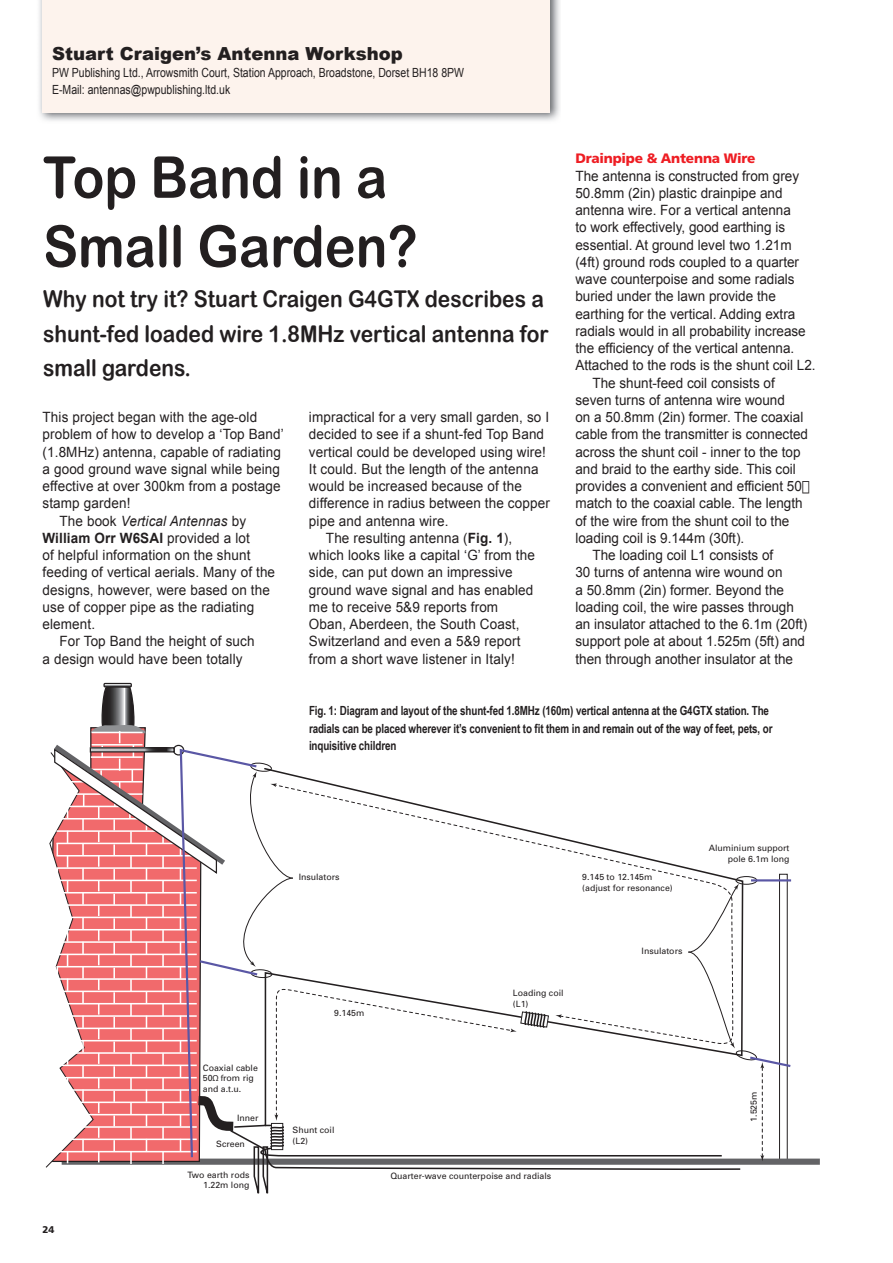
<style>
.page{position:relative;width:893px;height:1263px;background:#fff}
.page>*{position:absolute;margin:0;border:0;box-sizing:border-box;transform-origin:0 0}
.t1{font:57.75px/69px "Arial Rounded MT Bold";color:#231f20;scale:.91 1}
.t2{font:23.1px/34.5px "Arial Rounded MT Bold";color:#231f20;scale:.91 1}
.t3{font:900 18px "Arial";color:#231f20}
.t4{font:14.1px "Arial";color:#231f20;scale:.95 1}
.t5{font:700 14.1px "Arial";letter-spacing:.01em;color:#231f20;scale:.95 1}
.t6{font:italic 14.1px "Arial";letter-spacing:.01em;color:#231f20;scale:.95 1}
.t7{font:900 13.65px "Frutiger";letter-spacing:-.02em;color:#ee1d23}
.t8{font:700 12.6px/17.2px "Arial Narrow";letter-spacing:-.01em;color:#231f20;scale:.95 1}
.t9{font:12.6px/17.2px "Arial";color:#231f20;scale:.83 1}
.t10{font:900 9.75px "Frutiger";color:#231f20}
.t11{font:8.7px/10.5px "Univers";color:#231f20}
.s1{font-style:normal}
.s2{font-weight:400}
.s3{font-weight:700}
.s4{font-family:"Myriad Pro"}
</style>
<div class="page">
<img style="left:39px;top:0;width:521px;height:121px">
<div style="left:43px;top:0;width:507px;height:112px;background:#fdf3ed"></div>
<div style="left:62px;top:1158px;width:758px;height:7px;background:#636366"></div>
<div style="left:103px;top:683px;width:29px;height:4px;border:1px solid #231f20"></div>
<svg style="left:45px;top:685px;width:748px;height:509px"></svg>
<p class="t3" style="left:52px;top:40px;width:352px">Stuart Craigen’s Antenna Workshop</p>
<p class="t9" style="left:52px;top:64px;width:498px">PW Publishing Ltd., Arrowsmith Court, Station Approach, Broadstone, Dorset BH18 8PW<br>E-Mail: antennas@pwpublishing.ltd.uk</p>
<h1 class="t1" style="left:43px;top:142px;width:413px">Top Band in a<br>Small Garden?</h1>
<h2 class="t2" style="left:43px;top:282px;width:557px">Why not try it? Stuart Craigen G4GTX describes a shunt-fed loaded wire 1.8MHz vertical antenna for small gardens.</h2>
<p class="t4" style="left:43px;top:409px;width:227px">This project began with the age-old</p>
<p class="t4" style="left:43px;top:427px;width:256px">problem of how to develop a ‘Top Band’</p>
<p class="t4" style="left:43px;top:444px;width:252px">(1.8MHz) antenna, capable of radiating</p>
<p class="t4" style="left:43px;top:461px;width:251px">a good ground wave signal while being</p>
<p class="t4" style="left:43px;top:478px;width:252px">effective at over 300km from a postage</p>
<p class="t4" style="left:43px;top:496px;width:94px">stamp garden!</p>
<p class="t6" style="left:59px;top:513px;width:198px"><span class="s1">The book</span> Vertical Antennas <span class="s1">by</span></p>
<p class="t5" style="left:43px;top:530px;width:220px">William Orr W6SAI <span class="s2">provided a lot</span></p>
<p class="t4" style="left:43px;top:547px;width:220px">of helpful information on the shunt</p>
<p class="t4" style="left:43px;top:565px;width:246px">feeding of vertical aerials. Many of the</p>
<p class="t4" style="left:43px;top:582px;width:241px">designs, however, were based on the</p>
<p class="t4" style="left:43px;top:599px;width:224px">use of copper pipe as the radiating</p>
<p class="t4" style="left:43px;top:616px;width:57px">element.</p>
<p class="t4" style="left:59px;top:634px;width:207px">For Top Band the height of such</p>
<p class="t4" style="left:43px;top:651px;width:212px">a design would have been totally</p>
<p class="t4" style="left:309px;top:409px;width:254px">impractical for a very small garden, so I</p>
<p class="t4" style="left:309px;top:427px;width:249px">decided to see if a shunt-fed Top Band</p>
<p class="t4" style="left:309px;top:444px;width:251px">vertical could be developed using wire!</p>
<p class="t4" style="left:309px;top:461px;width:243px">It could. But the length of the antenna</p>
<p class="t4" style="left:309px;top:478px;width:226px">would be increased because of the</p>
<p class="t4" style="left:309px;top:496px;width:255px">difference in radius between the copper</p>
<p class="t4" style="left:309px;top:513px;width:148px">pipe and antenna wire.</p>
<p class="t4" style="left:326px;top:530px;width:198px">The resulting antenna (<span class="s3">Fig. 1</span>),</p>
<p class="t4" style="left:309px;top:547px;width:239px">which looks like a capital ‘G’ from the</p>
<p class="t4" style="left:309px;top:565px;width:216px">side, can put down an impressive</p>
<p class="t4" style="left:309px;top:582px;width:238px">ground wave signal and has enabled</p>
<p class="t4" style="left:309px;top:599px;width:201px">me to receive 5&amp;9 reports from</p>
<p class="t4" style="left:309px;top:616px;width:223px">Oban, Aberdeen, the South Coast,</p>
<p class="t4" style="left:309px;top:634px;width:224px">Switzerland and even a 5&amp;9 report</p>
<p class="t4" style="left:309px;top:651px;width:218px">from a short wave listener in Italy!</p>
<p class="t7" style="left:575px;top:153px;width:182px">Drainpipe &amp; Antenna Wire</p>
<p class="t4" style="left:575px;top:168px;width:237px">The antenna is constructed from grey</p>
<p class="t4" style="left:575px;top:185px;width:219px">50.8mm (2in) plastic drainpipe and</p>
<p class="t4" style="left:575px;top:202px;width:228px">antenna wire. For a vertical antenna</p>
<p class="t4" style="left:575px;top:220px;width:222px">to work effectively, good earthing is</p>
<p class="t4" style="left:575px;top:237px;width:229px">essential. At ground level two 1.21m</p>
<p class="t4" style="left:575px;top:254px;width:237px">(4ft) ground rods coupled to a quarter</p>
<p class="t4" style="left:575px;top:271px;width:232px">wave counterpoise and some radials</p>
<p class="t4" style="left:575px;top:289px;width:212px">buried under the lawn provide the</p>
<p class="t4" style="left:575px;top:306px;width:233px">earthing for the vertical. Adding extra</p>
<p class="t4" style="left:575px;top:323px;width:244px">radials would in all probability increase</p>
<p class="t4" style="left:575px;top:340px;width:232px">the efficiency of the vertical antenna.</p>
<p class="t4" style="left:575px;top:358px;width:254px">Attached to the rods is the shunt coil L2.</p>
<p class="t4" style="left:592px;top:375px;width:193px">The shunt-feed coil consists of</p>
<p class="t4" style="left:575px;top:392px;width:222px">seven turns of antenna wire wound</p>
<p class="t4" style="left:575px;top:409px;width:241px">on a 50.8mm (2in) former. The coaxial</p>
<p class="t4" style="left:575px;top:427px;width:246px">cable from the transmitter is connected</p>
<p class="t4" style="left:575px;top:444px;width:238px">across the shunt coil - inner to the top</p>
<p class="t4" style="left:575px;top:461px;width:233px">and braid to the earthy side. This coil</p>
<p class="t4" style="left:575px;top:478px;width:240px">provides a convenient and efficient 50</p>
<p class="t4" style="left:575px;top:496px;width:241px">match to the coaxial cable. The length</p>
<p class="t4" style="left:575px;top:513px;width:227px">of the wire from the shunt coil to the</p>
<p class="t4" style="left:575px;top:530px;width:179px">loading coil is 9.144m (30ft).</p>
<p class="t4" style="left:592px;top:547px;width:192px">The loading coil L1 consists of</p>
<p class="t4" style="left:575px;top:565px;width:220px">30 turns of antenna wire wound on</p>
<p class="t4" style="left:575px;top:582px;width:221px">a 50.8mm (2in) former. Beyond the</p>
<p class="t4" style="left:575px;top:599px;width:231px">loading coil, the wire passes through</p>
<p class="t4" style="left:575px;top:616px;width:246px">an insulator attached to the 6.1m (20ft)</p>
<p class="t4" style="left:575px;top:634px;width:243px">support pole at about 1.525m (5ft) and</p>
<p class="t4" style="left:575px;top:651px;width:231px">then through another insulator at the</p>
<p class="t8" style="left:309px;top:702px;width:489px">Fig. 1: Diagram and layout of the shunt-fed 1.8MHz (160m) vertical antenna at the G4GTX station. The radials can be placed wherever it’s convenient to fit them in and remain out of the way of feet, pets, or inquisitive children</p>
<p class="t10" style="left:43px;top:1225px;width:13px">24</p>
<p class="t11" style="left:299px;top:873px;width:42px">Insulators</p>
<p class="t11" style="left:582px;top:873px;width:92px">9.145 to 12.145m (adjust for resonance)</p>
<p class="t11" style="left:203px;top:1063px;width:57px">Coaxial cable<br>50<span class="s4">Ω f</span>rom rig and a.t.u.</p>
<p class="t11" style="left:237px;top:1113px;width:23px">Inner</p>
<p class="t11" style="left:216px;top:1139px;width:30px">Screen</p>
<p class="t11" style="left:334px;top:1008px;width:32px">9.145m</p>
<p class="t11" style="left:293px;top:1125px;width:43px">Shunt coil (L2)</p>
<p class="t11" style="left:513px;top:988px;width:52px">Loading coil (L1)</p>
<p class="t11" style="left:187px;top:1170px;width:63px">Two earth rods</p>
<p class="t11" style="left:390px;top:1172px;width:162px">Quarter-wave counterpoise and radials</p>
<p class="t11" style="left:203px;top:1181px;width:48px">1.22m long</p>
<p class="t11" style="left:642px;top:947px;width:42px">Insulators</p>
<p class="t11" style="left:709px;top:843px;width:82px;text-align:right">Aluminium support pole 6.1m long</p>
<p class="t11" style="left:749px;top:1122px;width:32px;rotate:-90deg">1.525m</p>
</div>
